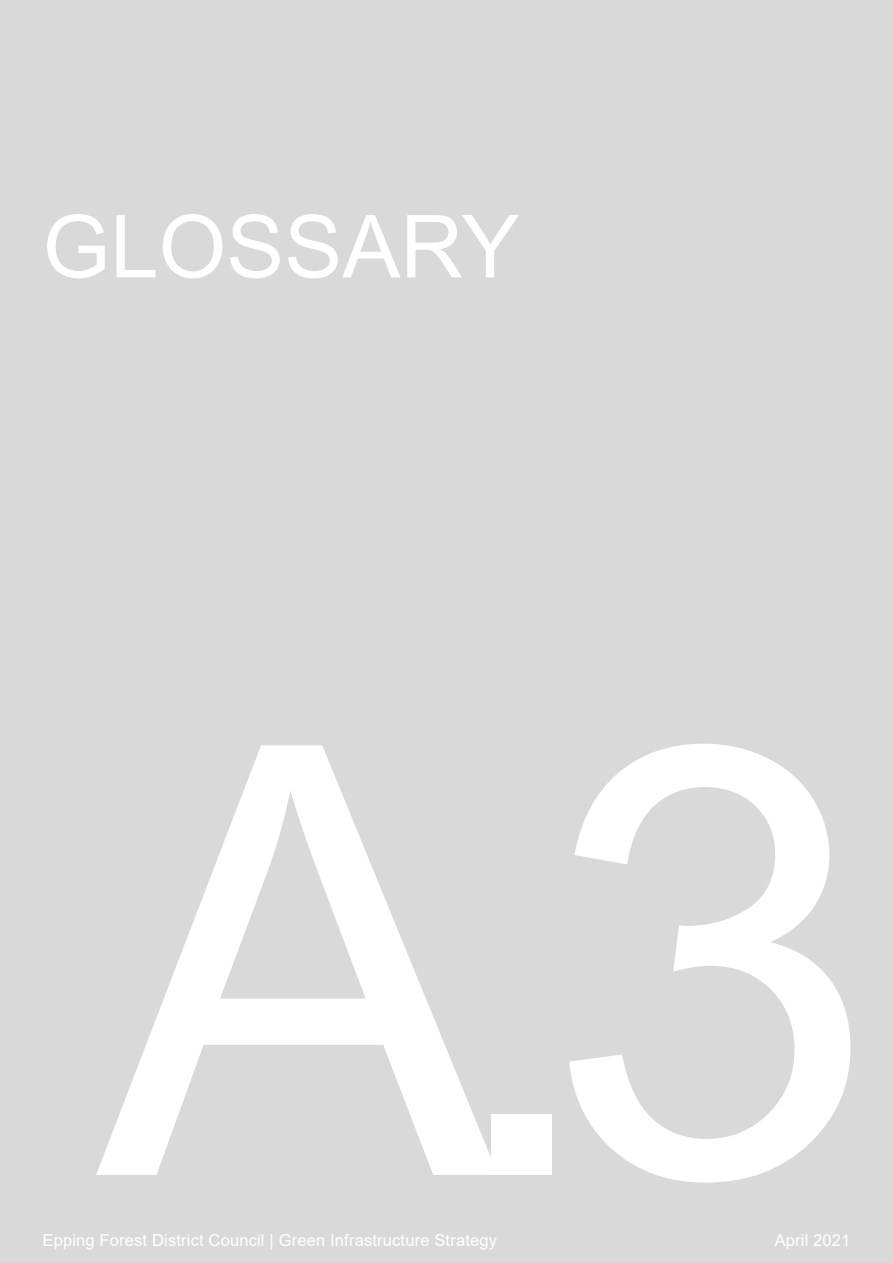
<style>
.page{position:relative;width:893px;height:1263px;background:#d9d9d9}
.page>*{position:absolute;margin:0;border:0;box-sizing:border-box;transform-origin:0 0}
.t1{font:600px "Arial";color:#fff}
.t2{font:87px "Arial";color:#fff}
.t3{font:16.5px "Arial";letter-spacing:.01em;color:#fff}
</style>
<div class="page">
<p class="t2" style="left:43px;top:187px;width:479px">GLOSSARY</p>
<p class="t1" style="left:97px;top:551px;width:782px">A.3</p>
<p class="t3" style="left:43px;top:1229px;width:456px">Epping Forest District Council | Green Infrastructure Strategy</p>
<p class="t3" style="left:775px;top:1229px;width:77px">April 2021</p>
</div>
